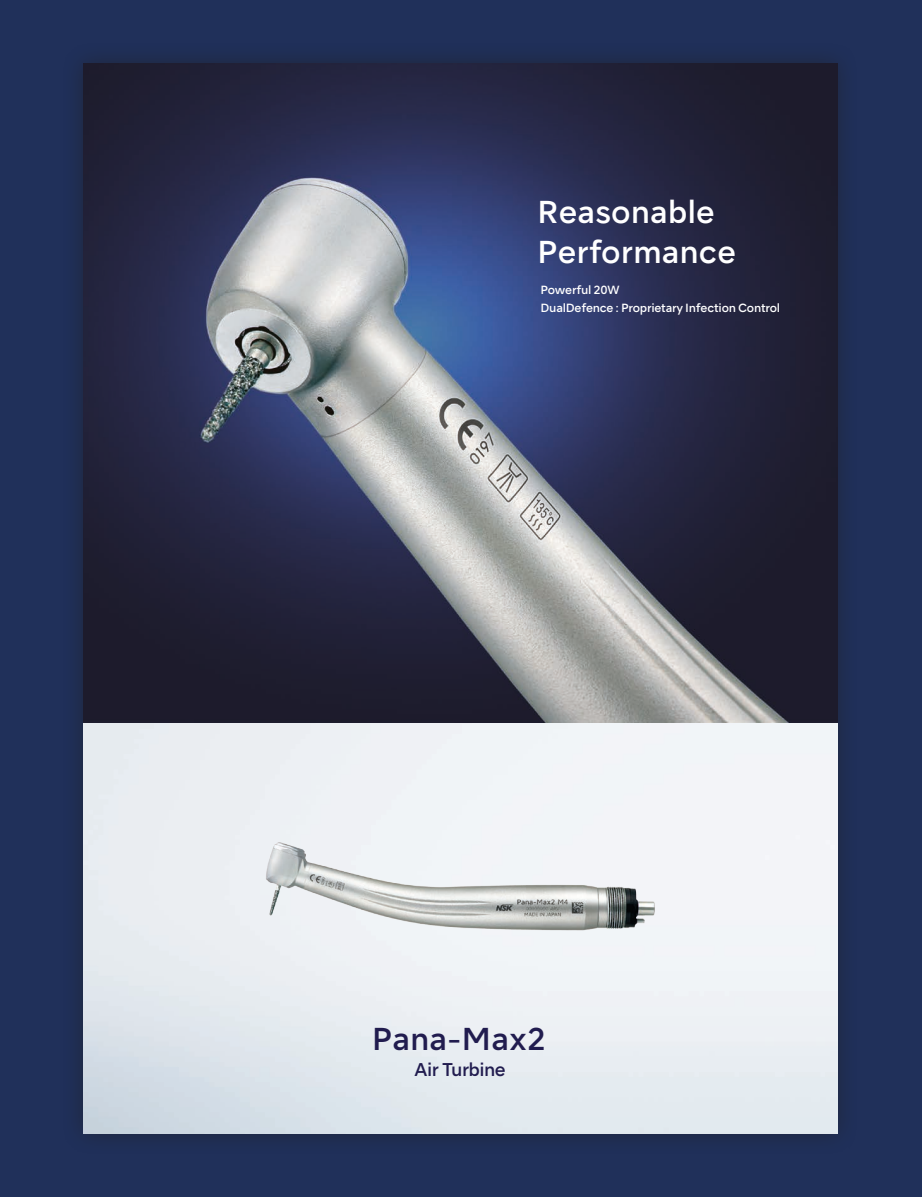
<style>
.page{position:relative;width:922px;height:1197px;background:#fff}
.page>*{position:absolute;margin:0;border:0;box-sizing:border-box;transform-origin:0 0}
.t1{font:500 29.93px/39.9px "NSKTSRE";color:#fff}
.t2{font:500 29.93px "NSKTSRE";color:#211c4f}
.t3{font:500 17.5px "NSKTSRE";letter-spacing:-.035em;color:#211c4f}
.t4{font:500 11.2px/17.5px "NSKTSRE";letter-spacing:-.02em;color:#fff}
</style>
<div class="page">
<div style="left:0;top:0;width:921px;height:1197px;background:#20305a"></div>
<div style="left:61px;top:41px;width:798px;height:1114px;background:#1f2e55"></div>
<img style="left:83px;top:63px;width:754px;height:1070px">
<img style="left:264px;top:839px;width:392px;height:94px">
<h1 class="t1" style="left:537px;top:192px;width:200px">Reasonable<br>Performance</h1>
<p class="t4" style="left:540px;top:281px;width:241px">Powerful 20W<br>DualDefence : Proprietary Infection Control</p>
<h1 class="t2" style="left:372px;top:1018px;width:175px">Pana-Max2</h1>
<h2 class="t3" style="left:414px;top:1058px;width:93px">Air Turbine</h2>
</div>
